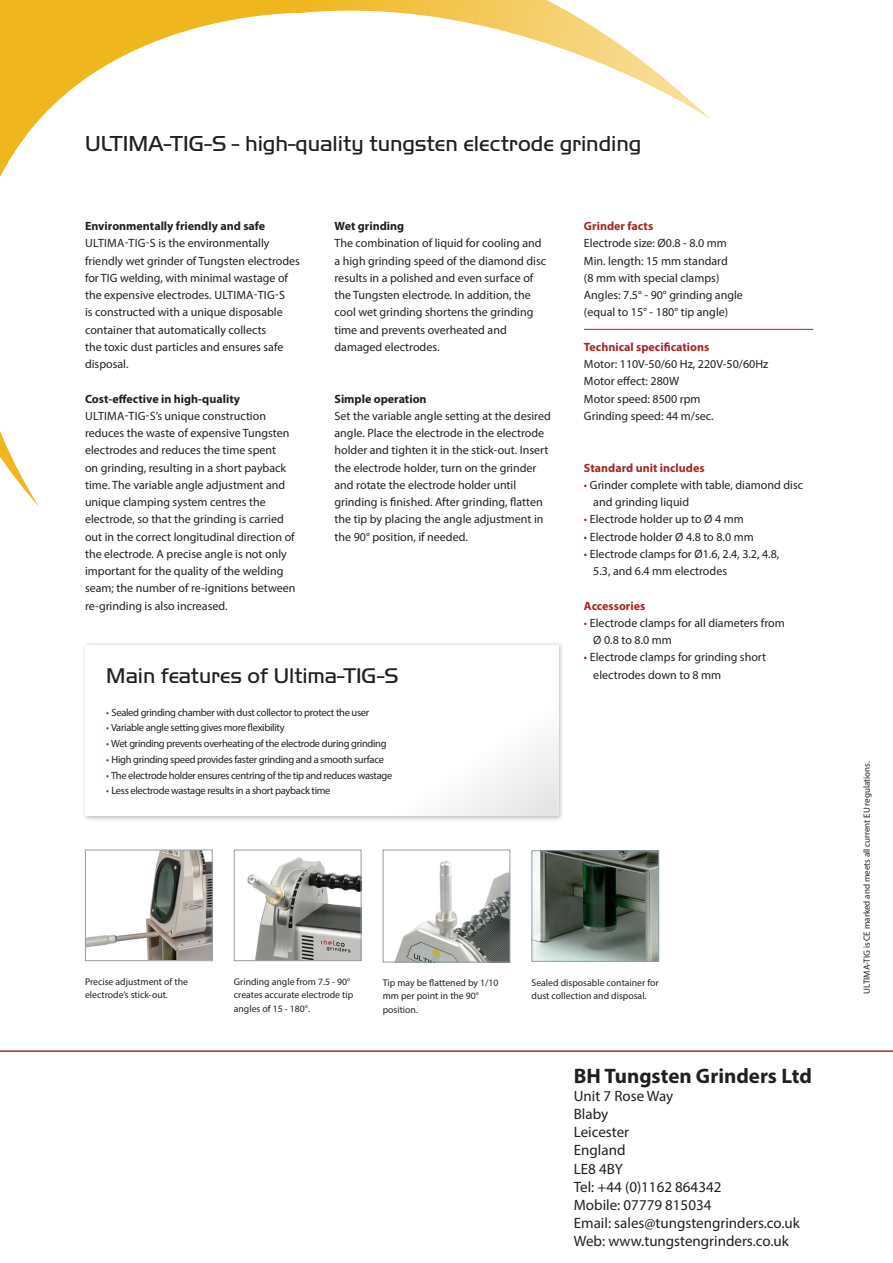
<style>
.page{position:relative;width:893px;height:1263px;background:#fff}
.page>*{position:absolute;margin:0;border:0;box-sizing:border-box;transform-origin:0 0}
.Overskrift_kopi{font:300 22.5px "Handel Got D";color:#231f20}
.Overskrift{font:300 22.05px "Handel Got D";color:#231f20}
.t1{font:700 21px "Myriad Pro";color:#231f20}
.t2{font:15px "Myriad Pro";color:#231f20}
.Brød_kopi{font:12px/17.2px "Myriad Pro";color:#231f20}
.Data{font:12px/17.2px "Myriad Pro";color:#231f20}
.Underoverskrift{font:700 12px "Myriad Pro";color:#231f20}
.Underoverskrift-2{font:700 12px "Myriad Pro";color:#a42728}
.Brød_kopi-2{font:10.5px "Myriad Pro";letter-spacing:-.03em;color:#231f20}
.Billedtekst{font:9.75px/13.5px "Myriad Pro";color:#231f20}
.t3{font:9px "Myriad Pro";color:#231f20}
.s1{color:#a42728}
</style>
<div class="page">
<hr style="left:0;top:1050px;width:893px;height:2px;background:#a42728">
<svg style="left:0;top:0;width:712px;height:507px"></svg>
<hr style="left:584px;top:329px;width:229px;height:1px;background:#a42728">
<div style="left:82px;top:641px;width:483px;height:181px;background:#231f20;opacity:.3"></div>
<div style="left:85px;top:645px;width:473px;height:170px;background:#fff"></div>
<img style="left:533px;top:852px;width:124px;height:108px">
<div style="left:531px;top:850px;width:128px;height:112px;border:1px solid #909ea6"></div>
<img style="left:247px;top:857px;width:112px;height:102px">
<div style="left:234px;top:850px;width:127px;height:111px;border:1px solid #909ea6"></div>
<img style="left:87px;top:852px;width:124px;height:107px">
<div style="left:85px;top:850px;width:128px;height:111px;border:1px solid #909ea6"></div>
<img style="left:395px;top:860px;width:113px;height:100px">
<div style="left:383px;top:850px;width:127px;height:112px;border:1px solid #909ea6"></div>
<p class="Overskrift_kopi" style="left:85px;top:131px;width:558px">ULTIMA-TIG-S - high-quality tungsten electrode grinding</p>
<p class="Underoverskrift" style="left:85px;top:218px;width:182px">Environmentally friendly and safe</p>
<p class="Brød_kopi" style="left:85px;top:235px;width:217px">ULTIMA-TIG-S is the environmentally friendly wet grinder of Tungsten electrodes for TIG welding, with minimal wastage of the expensive electrodes. ULTIMA-TIG-S<br>is constructed with a unique disposable container that automatically collects<br>the toxic dust particles and ensures safe disposal.</p>
<p class="Underoverskrift" style="left:85px;top:391px;width:157px">Cost-effective in high-quality</p>
<p class="Brød_kopi" style="left:85px;top:407px;width:212px">ULTIMA-TIG-S’s unique construction reduces the waste of expensive Tungsten electrodes and reduces the time spent<br>on grinding, resulting in a short payback time. The variable angle adjustment and unique clamping system centres the electrode, so that the grinding is carried out in the correct longitudinal direction of the electrode. A precise angle is not only important for the quality of the welding seam; the number of re-ignitions between re-grinding is also increased.</p>
<p class="Underoverskrift" style="left:334px;top:218px;width:71px">Wet grinding</p>
<p class="Brød_kopi" style="left:334px;top:235px;width:213px">The combination of liquid for cooling and a high grinding speed of the diamond disc results in a polished and even surface of the Tungsten electrode. In addition, the cool wet grinding shortens the grinding time and prevents overheated and damaged electrodes.</p>
<p class="Underoverskrift" style="left:334px;top:391px;width:94px">Simple operation</p>
<p class="Brød_kopi" style="left:334px;top:407px;width:218px">Set the variable angle setting at the desired angle. Place the electrode in the electrode holder and tighten it in the stick-out. Insert the electrode holder, turn on the grinder and rotate the electrode holder until grinding is finished. After grinding, flatten the tip by placing the angle adjustment in the 90° position, if needed.</p>
<p class="Overskrift" style="left:106px;top:663px;width:294px">Main features of Ultima-TIG-S</p>
<p class="Brød_kopi-2" style="left:106px;top:705px;width:264px"><span class="s1">•</span> Sealed grinding chamber with dust collector to protect the user</p>
<p class="Brød_kopi-2" style="left:106px;top:721px;width:180px"><span class="s1">•</span> Variable angle setting gives more flexibility</p>
<p class="Brød_kopi-2" style="left:106px;top:737px;width:282px"><span class="s1">•</span> Wet grinding prevents overheating of the electrode during grinding</p>
<p class="Brød_kopi-2" style="left:106px;top:753px;width:279px"><span class="s1">•</span> High grinding speed provides faster grinding and a smooth surface</p>
<p class="Brød_kopi-2" style="left:106px;top:768px;width:288px"><span class="s1">•</span> The electrode holder ensures centring of the tip and reduces wastage</p>
<p class="Brød_kopi-2" style="left:106px;top:784px;width:226px"><span class="s1">•</span> Less electrode wastage results in a short payback time</p>
<p class="Underoverskrift-2" style="left:584px;top:218px;width:71px">Grinder facts</p>
<p class="Data" style="left:584px;top:235px;width:160px">Electrode size: Ø0.8 - 8.0 mm<br>Min. length: 15 mm standard<br>(8 mm with special clamps)<br>Angles: 7.5° - 90° grinding angle (equal to 15° - 180° tip angle)</p>
<p class="Underoverskrift-2" style="left:584px;top:339px;width:127px">Technical specifications</p>
<p class="Data" style="left:584px;top:355px;width:186px">Motor: 110V-50/60 Hz, 220V-50/60Hz</p>
<p class="Data" style="left:584px;top:373px;width:97px">Motor effect: 280W</p>
<p class="Data" style="left:584px;top:390px;width:118px">Motor speed: 8500 rpm</p>
<p class="Data" style="left:584px;top:407px;width:131px">Grinding speed: 44 m/sec.</p>
<p class="Underoverskrift-2" style="left:584px;top:460px;width:122px">Standard unit includes</p>
<p class="Brød_kopi" style="left:593px;top:476px;width:211px;text-indent:-9px"><span class="s1">•</span> Grinder complete with table, diamond disc and grinding liquid</p>
<p class="Brød_kopi" style="left:584px;top:511px;width:161px"><span class="s1">•</span> Electrode holder up to Ø 4 mm</p>
<p class="Brød_kopi" style="left:584px;top:528px;width:171px"><span class="s1">•</span> Electrode holder Ø 4.8 to 8.0 mm</p>
<p class="Brød_kopi" style="left:593px;top:545px;width:188px;text-indent:-9px"><span class="s1">•</span> Electrode clamps for Ø1.6, 2.4, 3.2, 4.8,<br>5.3, and 6.4 mm electrodes</p>
<p class="Underoverskrift-2" style="left:584px;top:598px;width:63px">Accessories</p>
<p class="Brød_kopi" style="left:593px;top:614px;width:193px;text-indent:-9px"><span class="s1">•</span> Electrode clamps for all diameters from<br>Ø 0.8 to 8.0 mm</p>
<p class="Brød_kopi" style="left:593px;top:649px;width:174px;text-indent:-9px"><span class="s1">•</span> Electrode clamps for grinding short electrodes down to 8 mm</p>
<p class="Billedtekst" style="left:85px;top:974px;width:104px">Precise adjustment of the electrode’s stick-out.</p>
<p class="Billedtekst" style="left:383px;top:976px;width:117px">Tip may be flattened by 1/10 mm per point in the 90° position.</p>
<p class="Billedtekst" style="left:531px;top:976px;width:129px">Sealed disposable container for dust collection and disposal.</p>
<p class="Billedtekst" style="left:234px;top:974px;width:121px">Grinding angle from 7.5 - 90° creates accurate electrode tip angles of 15 - 180°.</p>
<p class="t1" style="left:574px;top:1063px;width:240px">BH Tungsten Grinders Ltd</p>
<p class="t2" style="left:574px;top:1087px;width:101px">Unit 7 Rose Way</p>
<p class="t2" style="left:574px;top:1105px;width:36px">Blaby</p>
<p class="t2" style="left:574px;top:1123px;width:57px">Leicester</p>
<p class="t2" style="left:574px;top:1141px;width:53px">England</p>
<p class="t2" style="left:574px;top:1159px;width:51px">LE8 4BY</p>
<p class="t2" style="left:574px;top:1177px;width:149px">Tel: +44 (0)1162 864342</p>
<p class="t2" style="left:574px;top:1195px;width:139px">Mobile: 07779 815034</p>
<p class="t2" style="left:574px;top:1213px;width:228px">Email: sales@tungstengrinders.co.uk</p>
<p class="t2" style="left:574px;top:1231px;width:216px">Web: www.tungstengrinders.co.uk</p>
<p class="t3" style="left:861px;top:993px;width:234px;rotate:-90deg">ULTIMA-TIG is CE marked and meets all current EU regulations.</p>
</div>
